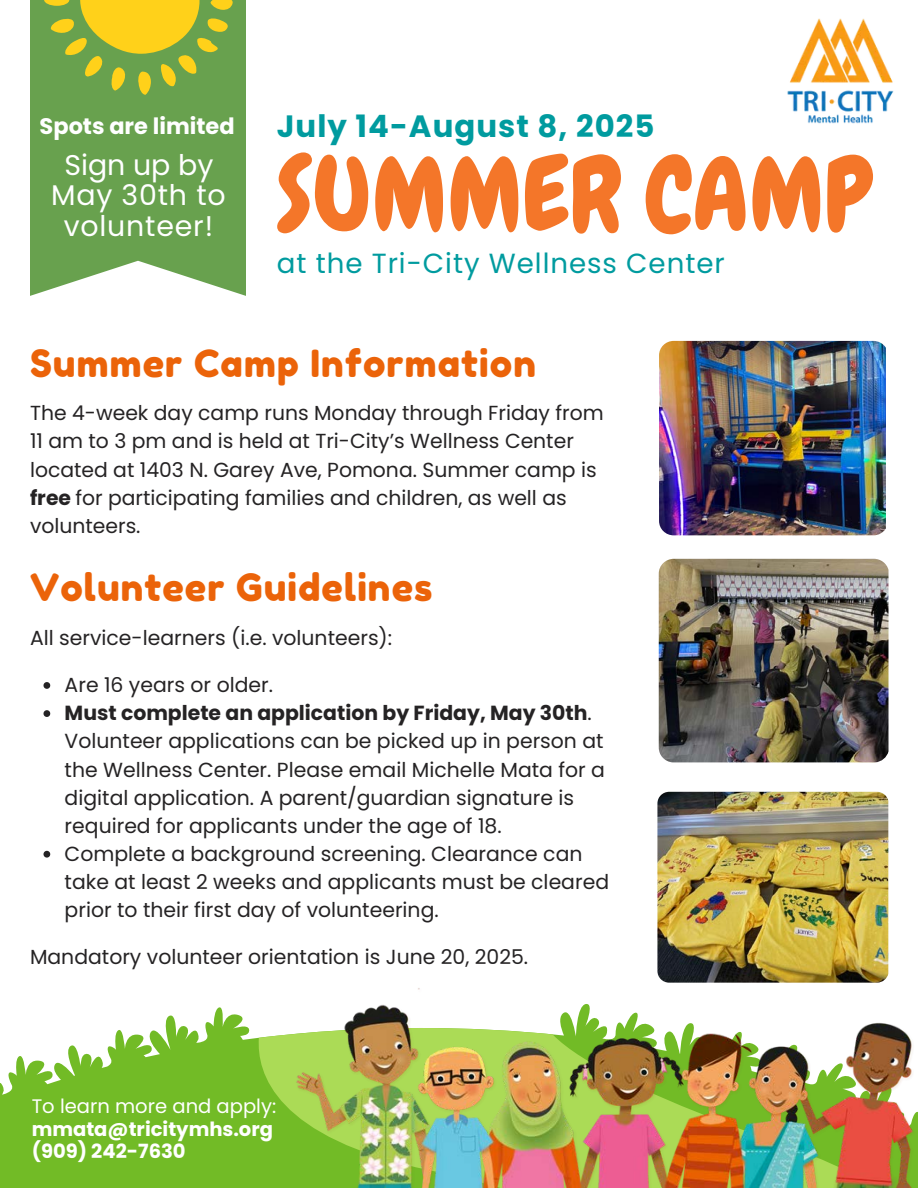
<style>
.page{position:relative;width:918px;height:1188px;background:#fff}
.page>*{position:absolute;margin:0;border:0;box-sizing:border-box;transform-origin:0 0}
.t1{font:101.1px "Chewy";color:#f47629}
.t2{font:37.5px "Fredoka One";letter-spacing:.03em;color:#eb6309}
.t3{font:700 30.75px "Poppins";letter-spacing:.035em;color:#009b9f}
.t4{font:28.5px/30.3px "Poppins";letter-spacing:.03em;color:#fff;text-align:center}
.t5{font:27.75px "Poppins";letter-spacing:.035em;color:#009b9f}
.t6{font:700 22.5px "Poppins";color:#fff}
.t7{font:20.4px/28.2px "Poppins";color:#252324}
.t8{font:19.5px/22.5px "Poppins";color:#fff}
.t9{font:700 19.5px "Poppins";color:#fff}
.s1{font-weight:700}
</style>
<div class="page">
<svg style="left:30px;top:0;width:216px;height:296px;background:#74a85c"></svg>
<img style="left:659px;top:341px;width:227px;height:194px">
<img style="left:659px;top:559px;width:230px;height:203px">
<img style="left:657px;top:792px;width:231px;height:191px">
<svg style="left:0;top:1007px;width:256px;height:181px;fill:#72bb26"></svg>
<svg style="left:256px;top:1033px;width:662px;height:155px;background:#8ac83e"></svg>
<img style="left:787px;top:18px;width:107px;height:106px">
<svg style="left:44px;top:682px;width:6px;height:7px"></svg>
<svg style="left:44px;top:710px;width:6px;height:7px"></svg>
<svg style="left:44px;top:851px;width:6px;height:7px"></svg>
<img style="left:296px;top:988px;width:620px;height:200px">
<svg style="left:44px;top:0;width:192px;height:97px;background:#a2b339"></svg>
<p class="t3" style="left:277px;top:105px;width:379px">July 14-August 8, 2025</p>
<p class="t6" style="left:40px;top:111px;width:197px">Spots are limited</p>
<p class="t4" style="left:51px;top:150px;width:176px">Sign up by<br>May 30th to volunteer!</p>
<p class="t1" style="left:277px;top:131px;width:597px">SUMMER CAMP</p>
<p class="t5" style="left:277px;top:244px;width:450px">at the Tri-City Wellness Center</p>
<h3 class="t2" style="left:30px;top:340px;width:508px">Summer Camp Information</h3>
<h1 class="t7" style="left:30px;top:399px;width:575px">The 4-week day camp runs Monday through Friday from 11 am to 3 pm and is held at Tri-City’s Wellness Center located at 1403 N. Garey Ave, Pomona. Summer camp is <span class="s1">free</span> for participating families and children, as well as volunteers.</h1>
<p class="t2" style="left:30px;top:564px;width:404px">Volunteer Guidelines</p>
<p class="t7" style="left:30px;top:624px;width:364px">All service-learners (i.e. volunteers):</p>
<p class="t7" style="left:65px;top:671px;width:210px">Are 16 years or older.</p>
<h2 class="t7" style="left:65px;top:699px;width:542px"><span class="s1">Must complete an application by Friday, May 30th</span>.<br>Volunteer applications can be picked up in person at the Wellness Center. Please email Michelle Mata for a digital application. A parent/guardian signature is required for applicants under the age of 18.</h2>
<p class="t7" style="left:65px;top:840px;width:546px">Complete a background screening. Clearance can take at least 2 weeks and applicants must be cleared prior to their first day of volunteering.</p>
<p class="t7" style="left:30px;top:943px;width:500px">Mandatory volunteer orientation is June 20, 2025.</p>
<h5 class="t8" style="left:32px;top:1095px;width:246px">To learn more and apply: <span class="s1">mmata@tricitymhs.org</span></h5>
<h2 class="t9" style="left:32px;top:1138px;width:156px">(909) 242-7630</h2>
</div>
